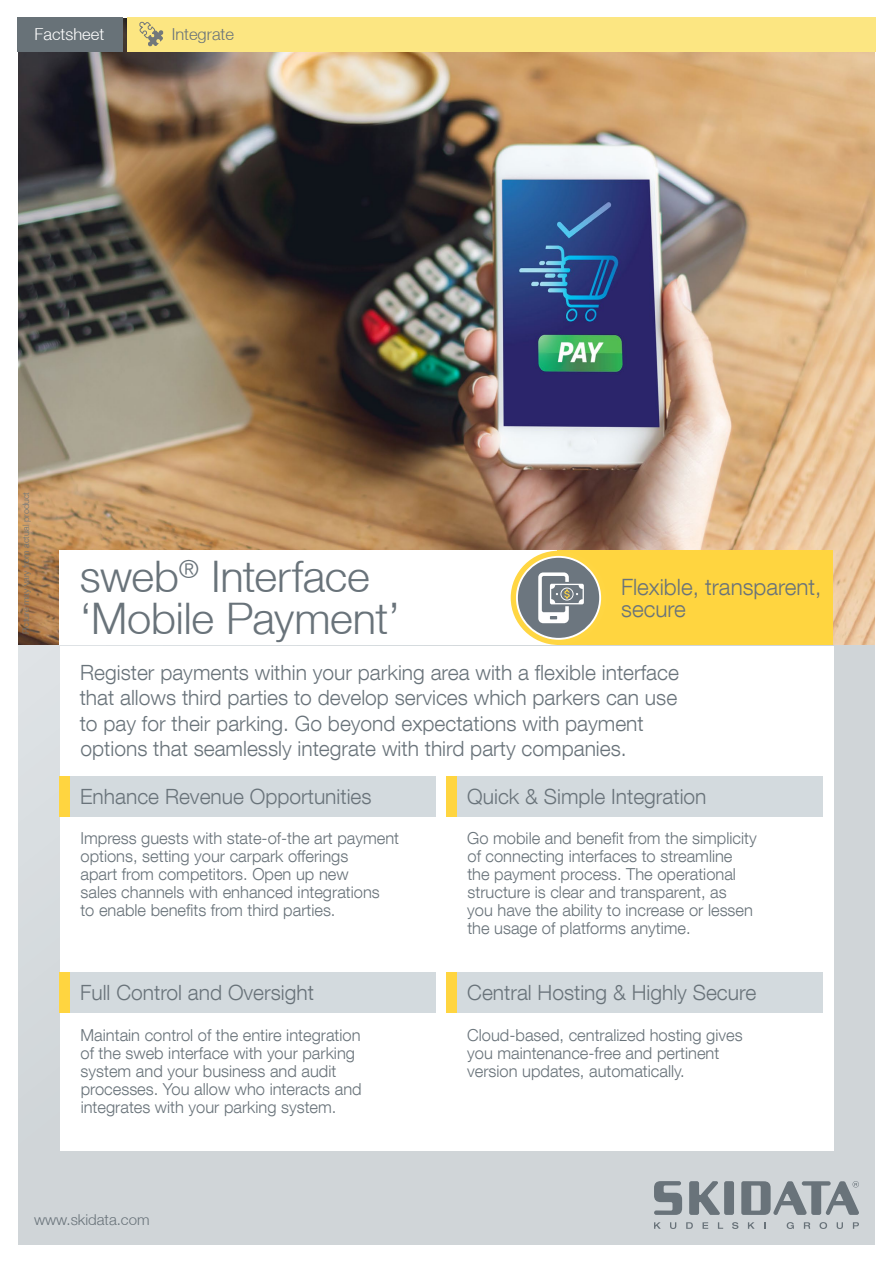
<style>
.page{position:relative;width:893px;height:1263px;background:#d0d5d8}
.page>*{position:absolute;margin:0;border:0;box-sizing:border-box;transform-origin:0 0}
.t1{font:300 43.5px/42px "Helvetica Neue LT";letter-spacing:-.005em;color:#69737a}
.t2{font:300 22.5px/22.5px "Helvetica Neue LT Com";color:#69737a}
.t3{font:300 21px/25.2px "Helvetica Neue LT Com";color:#69737a}
.t4{font:300 16.5px/18px "Helvetica Neue LT Com";color:#69737a}
.t5{font:300 16.5px "Helvetica Neue LT";color:#fff}
.t6{font:300 16.5px "Helvetica Neue LT";color:#69737a}
.t7{font:300 15px "Helvetica Neue LT";color:#69737a}
.t8{font:300 9px "Helvetica Neue LT";color:#69737a}
</style>
<div class="page">
<img style="left:19px;top:17px;width:857px;height:628px">
<div style="left:0;top:0;width:19px;height:1263px;background:#fff"></div>
<div style="left:0;top:0;width:893px;height:17px;background:#fff"></div>
<div style="left:0;top:1246px;width:893px;height:17px;background:#fff"></div>
<div style="left:876px;top:0;width:17px;height:1263px;background:#fff"></div>
<svg style="left:654px;top:1222px;width:7px;height:7px"></svg>
<svg style="left:670px;top:1222px;width:6px;height:7px"></svg>
<svg style="left:686px;top:1222px;width:7px;height:7px"></svg>
<svg style="left:702px;top:1222px;width:6px;height:7px"></svg>
<svg style="left:718px;top:1222px;width:5px;height:7px"></svg>
<svg style="left:732px;top:1222px;width:6px;height:7px"></svg>
<svg style="left:748px;top:1222px;width:7px;height:7px"></svg>
<svg style="left:787px;top:1222px;width:7px;height:7px"></svg>
<svg style="left:804px;top:1222px;width:6px;height:7px"></svg>
<svg style="left:819px;top:1222px;width:8px;height:7px"></svg>
<svg style="left:837px;top:1222px;width:6px;height:7px"></svg>
<svg style="left:853px;top:1222px;width:6px;height:7px"></svg>
<svg style="left:654px;top:1181px;width:28px;height:34px"></svg>
<div style="left:724px;top:1181px;width:10px;height:34px;background:#69737a;border-radius:2px"></div>
<svg style="left:741px;top:1181px;width:118px;height:34px"></svg>
<svg style="left:689px;top:1181px;width:31px;height:34px"></svg>
<div style="left:60px;top:647px;width:773px;height:504px;background:#fff"></div>
<div style="left:60px;top:551px;width:537px;height:94px;background:#fff"></div>
<div style="left:557px;top:551px;width:276px;height:94px;background:#ffd540"></div>
<div style="left:60px;top:776px;width:376px;height:40px;background:#d3dade"></div>
<div style="left:446px;top:776px;width:377px;height:40px;background:#d3dade"></div>
<div style="left:446px;top:776px;width:11px;height:40px;background:#ffd540"></div>
<div style="left:60px;top:776px;width:10px;height:40px;background:#ffd540"></div>
<div style="left:60px;top:972px;width:376px;height:41px;background:#d3dade"></div>
<div style="left:446px;top:972px;width:377px;height:41px;background:#d3dade"></div>
<div style="left:446px;top:972px;width:11px;height:41px;background:#ffd540"></div>
<div style="left:60px;top:972px;width:10px;height:41px;background:#ffd540"></div>
<div style="left:127px;top:17px;width:749px;height:34px;background:#fce682"></div>
<svg style="left:139px;top:21px;width:24px;height:26px"></svg>
<div style="left:17px;top:17px;width:106px;height:34px;background:#687278"></div>
<div style="left:511px;top:551px;width:95px;height:94px;background:#ffd642;border-radius:50%"></div>
<svg style="left:516px;top:556px;width:85px;height:84px"></svg>
<p class="t5" style="left:35px;top:28px;width:71px">Factsheet</p>
<p class="t6" style="left:172px;top:28px;width:64px">Integrate</p>
<p class="t8" style="left:23px;top:634px;width:144px;rotate:-90deg">Picture may vary from actual product</p>
<h1 class="t1" style="left:80px;top:560px;width:322px">sweb<sup>®</sup> Interface ‘Mobile Payment’</h1>
<h2 class="t2" style="left:621px;top:575px;width:202px">Flexible, transparent, secure</h2>
<p class="t3" style="left:80px;top:660px;width:601px">Register payments within your parking area with a flexible interface that allows third parties to develop services which parkers can use to pay for their parking. Go beyond expectations with payment options that seamlessly integrate with third party companies.</p>
<p class="t3" style="left:80px;top:786px;width:293px">Enhance Revenue Opportunities</p>
<p class="t4" style="left:80px;top:831px;width:320px">Impress guests with state-of-the art payment options, setting your carpark offerings<br>apart from competitors. Open up new<br>sales channels with enhanced integrations<br>to enable benefits from third parties.</p>
<p class="t3" style="left:80px;top:982px;width:235px">Full Control and Oversight</p>
<p class="t4" style="left:81px;top:1027px;width:283px">Maintain control of the entire integration of the sweb interface with your parking system and your business and audit processes. You allow who interacts and integrates with your parking system.</p>
<p class="t7" style="left:34px;top:1214px;width:117px">www.skidata.com</p>
<p class="t3" style="left:467px;top:786px;width:241px">Quick &amp; Simple Integration</p>
<p class="t4" style="left:467px;top:829px;width:291px">Go mobile and benefit from the simplicity of connecting interfaces to streamline the payment process. The operational structure is clear and transparent, as<br>you have the ability to increase or lessen the usage of platforms anytime.</p>
<p class="t3" style="left:467px;top:982px;width:291px">Central Hosting &amp; Highly Secure</p>
<p class="t4" style="left:467px;top:1027px;width:277px">Cloud-based, centralized hosting gives you maintenance-free and pertinent version updates, automatically.</p>
</div>
